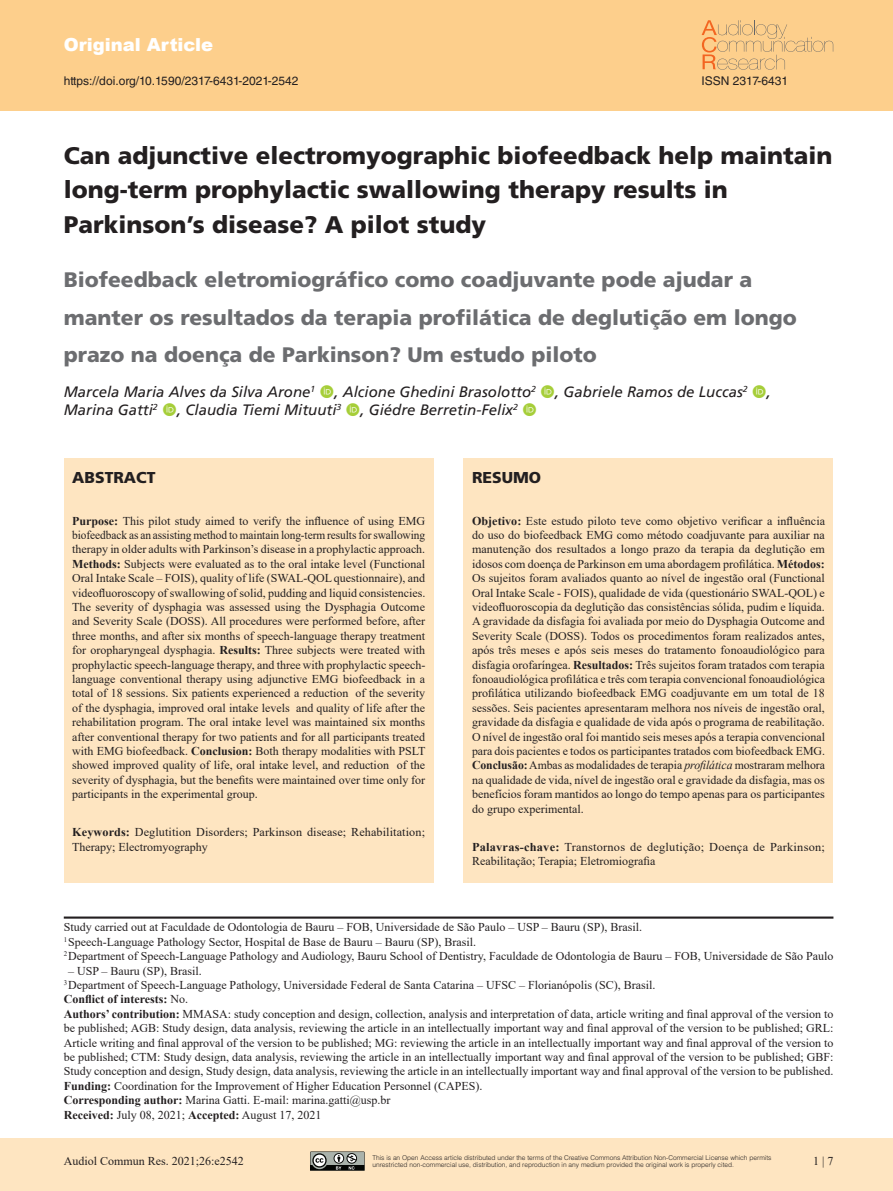
<style>
.page{position:relative;width:893px;height:1191px;background:#fff}
.page>*{position:absolute;margin:0;border:0;box-sizing:border-box;transform-origin:0 0}
.ArticleTitle{font:900 24px/34.5px "Frutiger LT Std";color:#231f20}
.ArticleTitle-Trans1{font:900 21px/37.5px "Frutiger LT Std";color:#6c6d70}
.t1{font:900 18px "Arial";color:#fff}
.AbstractTitle{font:900 15.75px "Frutiger LT Std";color:#231f20}
.AbstractTitle-Trans1{font:900 15.75px "Frutiger LT Std";color:#231f20}
.Authors{font:italic 15px "Frutiger LT";color:#231f20}
.Abstract-Trans1{font:12px/14.4px "Times New Roman";color:#231f20;text-align:justify}
.Abstract{font:12px/14.4px "Times New Roman";color:#231f20;text-align:justify}
.fnAuthor-notesContri{font:12px/14.4px "Times New Roman";color:#231f20;text-align:justify}
.Affiliations{font:12px "Times New Roman";color:#231f20}
.fnArticleOther{font:12px "Times New Roman";color:#231f20}
.Keywords-Trans1{font:12px/14.4px "Times New Roman";letter-spacing:.02em;color:#231f20}
.Keywords{font:12px/14.4px "Times New Roman";letter-spacing:.01em;color:#231f20}
.fnSupported-by{font:12px "Times New Roman";color:#231f20}
.Correspondence{font:12px "Times New Roman";color:#231f20}
.t2{font:12px "Helvetica LT Std";color:#231f20}
.History{font:12px "Times New Roman";color:#231f20}
.fnConflict{font:700 12px "Times New Roman";color:#231f20}
.t3{font:300 6.6px/7.9px "Helvetica LT Std";color:#231f20}
.s1{font-weight:700}
.s2{font-style:italic}
.s3{font-weight:400}
</style>
<div class="page">
<div style="left:0;top:0;width:893px;height:111px;background:#fdcf8c"></div>
<svg style="left:702px;top:20px;width:131px;height:50px"></svg>
<div style="left:0;top:1138px;width:893px;height:53px;background:#fee5c1"></div>
<svg style="left:310px;top:1151px;width:55px;height:20px"></svg>
<div style="left:64px;top:458px;width:370px;height:424px;background:#fee5c1"></div>
<div style="left:463px;top:458px;width:370px;height:424px;background:#fee5c1"></div>
<hr style="left:64px;top:916px;width:769px;height:2px;background:#231f20">
<h3 class="t1" style="left:64px;top:32px;width:151px">Original Article</h3>
<p class="t2" style="left:64px;top:74px;width:236px">https://doi.org/10.1590/2317-6431-2021-2542</p>
<p class="t2" style="left:701px;top:74px;width:88px">ISSN 2317-6431</p>
<p class="ArticleTitle" style="left:64px;top:138px;width:770px">Can adjunctive electromyographic biofeedback help maintain long-term prophylactic swallowing therapy results in<br>Parkinson’s disease? A pilot study</p>
<p class="ArticleTitle-Trans1" style="left:64px;top:261px;width:734px">Biofeedback eletromiográfico como coadjuvante pode ajudar a manter os resultados da terapia profilática de deglutição em longo prazo na doença de Parkinson? Um estudo piloto</p>
<p class="Authors" style="left:64px;top:383px;width:253px">Marcela Maria Alves da Silva Arone<sup>1</sup></p>
<p class="Authors" style="left:335px;top:383px;width:203px">, Alcione Ghedini Brasolotto<sup>2</sup></p>
<p class="Authors" style="left:555px;top:383px;width:194px">, Gabriele Ramos de Luccas<sup>2</sup></p>
<p class="Authors" style="left:767px;top:383px;width:6px">,</p>
<p class="Authors" style="left:64px;top:401px;width:96px">Marina Gatti<sup>2</sup></p>
<p class="Authors" style="left:177px;top:401px;width:166px">, Claudia Tiemi Mituuti<sup>3</sup></p>
<p class="Authors" style="left:361px;top:401px;width:159px">, Giédre Berretin-Felix<sup>2</sup></p>
<p class="AbstractTitle" style="left:72px;top:467px;width:85px">ABSTRACT</p>
<p class="Abstract" style="left:72px;top:513px;width:355px"><span class="s1">Purpose:</span> This pilot study aimed to verify the influence of using EMG biofeedback as an assisting method to maintain long-term results for swallowing therapy in older adults with Parkinson’s disease in a prophylactic approach.<br><span class="s1">Methods:</span> Subjects were evaluated as to the oral intake level (Functional Oral Intake Scale – FOIS), quality of life (SWAL-QOL questionnaire), and videofluoroscopy of swallowing of solid, pudding and liquid consistencies.<br>The severity of dysphagia was assessed using the Dysphagia Outcome and Severity Scale (DOSS). All procedures were performed before, after three months, and after six months of speech-language therapy treatment for oropharyngeal dysphagia. <span class="s1">Results:</span> Three subjects were treated with prophylactic speech-language therapy, and three with prophylactic speech&shy;language conventional therapy using adjunctive EMG biofeedback in a total of 18 sessions. Six patients experienced a reduction of the severity of the dysphagia, improved oral intake levels and quality of life after the rehabilitation program. The oral intake level was maintained six months after conventional therapy for two patients and for all participants treated with EMG biofeedback. <span class="s1">Conclusion:</span> Both therapy modalities with PSLT showed improved quality of life, oral intake level, and reduction of the severity of dysphagia, but the benefits were maintained over time only for participants in the experimental group.</p>
<p class="Keywords" style="left:72px;top:824px;width:354px"><span class="s1">Keywords:</span> Deglutition Disorders; Parkinson disease; Rehabilitation;<br>Therapy; Electromyography</p>
<p class="AbstractTitle-Trans1" style="left:472px;top:467px;width:71px">RESUMO</p>
<p class="Abstract-Trans1" style="left:472px;top:513px;width:355px"><span class="s1">Objetivo:</span> Este estudo piloto teve como objetivo verificar a influência do uso do biofeedback EMG como método coadjuvante para auxiliar na manutenção dos resultados a longo prazo da terapia da deglutição em idosos com doença de Parkinson em uma abordagem profilática. <span class="s1">Métodos:<br></span>Os sujeitos foram avaliados quanto ao nível de ingestão oral (Functional Oral Intake Scale - FOIS), qualidade de vida (questionário SWAL-QOL) e videofluoroscopia da deglutição das consistências sólida, pudim e líquida.<br>A gravidade da disfagia foi avaliada por meio do Dysphagia Outcome and Severity Scale (DOSS). Todos os procedimentos foram realizados antes, após três meses e após seis meses do tratamento fonoaudiológico para disfagia orofaríngea. <span class="s1">Resultados:</span> Três sujeitos foram tratados com terapia fonoaudiológica profilática e três com terapia convencional fonoaudiológica profilática utilizando biofeedback EMG coadjuvante em um total de 18 sessões. Seis pacientes apresentaram melhora nos níveis de ingestão oral, gravidade da disfagia e qualidade de vida após o programa de reabilitação.<br>O nível de ingestão oral foi mantido seis meses após a terapia convencional para dois pacientes e todos os participantes tratados com biofeedback EMG.<br><span class="s1">Conclusão:</span> Ambas as modalidades de terapia <span class="s2">profilática</span> mostraram melhora na qualidade de vida, nível de ingestão oral e gravidade da disfagia, mas os benefícios foram mantidos ao longo do tempo apenas para os participantes do grupo experimental.</p>
<p class="Keywords-Trans1" style="left:472px;top:839px;width:354px"><span class="s1">Palavras-chave:</span> Transtornos de deglutição; Doença de Parkinson;<br>Reabilitação; Terapia; Eletromiografia</p>
<p class="fnArticleOther" style="left:64px;top:919px;width:580px">Study carried out at Faculdade de Odontologia de Bauru – FOB, Universidade de São Paulo – USP – Bauru (SP), Brasil.</p>
<p class="Affiliations" style="left:64px;top:933px;width:414px"><sup>1</sup>Speech-Language Pathology Sector, Hospital de Base de Bauru – Bauru (SP), Brasil.</p>
<p class="Affiliations" style="left:64px;top:947px;width:771px"><sup>2</sup>Department of Speech-Language Pathology and Audiology, Bauru School of Dentistry, Faculdade de Odontologia de Bauru – FOB, Universidade de São Paulo</p>
<p class="Affiliations" style="left:68px;top:962px;width:135px">– USP – Bauru (SP), Brasil.</p>
<p class="Affiliations" style="left:64px;top:976px;width:593px"><sup>3</sup>Department of Speech-Language Pathology, Universidade Federal de Santa Catarina – UFSC – Florianópolis (SC), Brasil.</p>
<p class="fnConflict" style="left:64px;top:990px;width:126px">Conflict of interests: <span class="s3">No.</span></p>
<p class="fnAuthor-notesContri" style="left:64px;top:1006px;width:771px"><span class="s1">Authors’ contribution:</span> MMASA: study conception and design, collection, analysis and interpretation of data, article writing and final approval of the version to be published; AGB: Study design, data analysis, reviewing the article in an intellectually important way and final approval of the version to be published; GRL:<br>Article writing and final approval of the version to be published; MG: reviewing the article in an intellectually important way and final approval of the version to be published; CTM: Study design, data analysis, reviewing the article in an intellectually important way and final approval of the version to be published; GBF:<br>Study conception and design, Study design, data analysis, reviewing the article in an intellectually important way and final approval of the version to be published.</p>
<p class="fnSupported-by" style="left:64px;top:1077px;width:420px"><span class="s1">Funding:</span> Coordination for the Improvement of Higher Education Personnel (CAPES).</p>
<p class="Correspondence" style="left:64px;top:1091px;width:328px"><span class="s1">Corresponding author:</span> Marina Gatti. E-mail: marina.gatti@usp.br</p>
<p class="History" style="left:64px;top:1106px;width:259px"><span class="s1">Received:</span> July 08, 2021; <span class="s1">Accepted:</span> August 17, 2021</p>
<p class="t3" style="left:372px;top:1153px;width:400px">This is an Open Access article distributed under the terms of the Creative Commons Attribution Non-Commercial License which permits unrestricted non-commercial use, distribution, and reproduction in any medium provided the original work is properly cited.</p>
<p class="Abstract-Trans1" style="left:64px;top:1153px;width:182px">Audiol Commun Res. 2021;26:e2542</p>
<p class="Abstract-Trans1" style="left:813px;top:1153px;width:22px">1 | 7</p>
</div>
